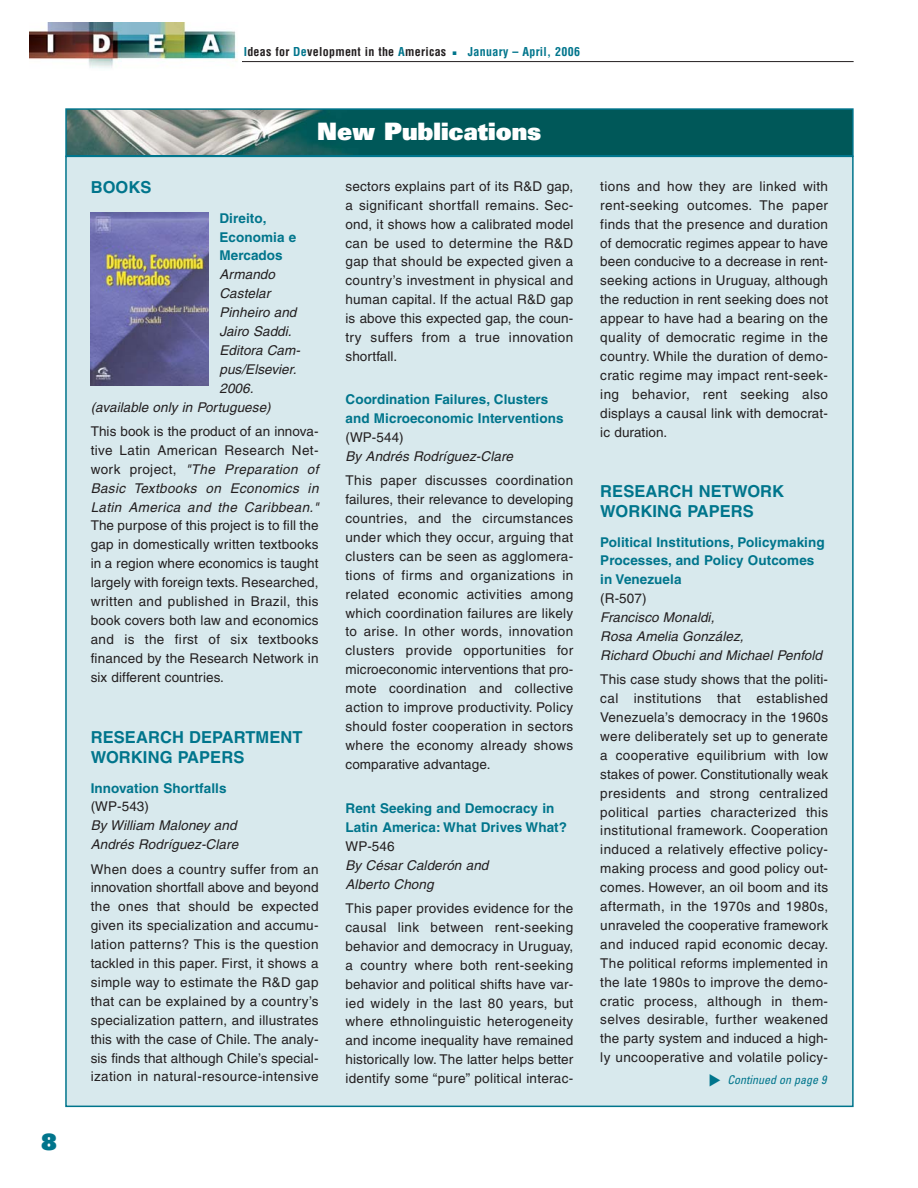
<style>
.page{position:relative;width:918px;height:1188px;background:#fff}
.page>*{position:absolute;margin:0;border:0;box-sizing:border-box;transform-origin:0 0}
.t1{font:700 condensed 27px "Helvetica";color:#00758c}
.t2{font:900 24px "Univers";color:#fff}
.t3{font:900 22.5px "Univers";color:#00758c}
.t4{font:700 16.5px/19.8px "Helvetica";letter-spacing:.005em;color:#00758c}
.t5{font:13.5px/18.9px "Helvetica";letter-spacing:.015em;color:#231f20;text-align:justify}
.t6{font:italic 13.5px/18.9px "Helvetica";letter-spacing:.005em;color:#231f20}
.t7{font:700 13.5px/18.9px "Helvetica";letter-spacing:.005em;color:#00758c}
.t8{font:700 condensed 12px "Helvetica";letter-spacing:.025em;color:#231f20}
.t9{font:700 condensed 12px "Helvetica";letter-spacing:.025em;color:#00758c}
.t10{font:italic condensed 12px "Univers";color:#00758c}
.s1{color:#00758c}
.s2{font-style:normal}
</style>
<div class="page">
<hr style="left:234px;top:61px;width:620px;height:1px;background:#231f20">
<img style="left:30px;top:22px;width:212px;height:46px">
<div style="left:66px;top:156px;width:787px;height:950px;background:#d8e9ed"></div>
<img style="left:68px;top:111px;width:783px;height:43px">
<div style="left:65px;top:108px;width:789px;height:49px;border:2px solid #00758c"></div>
<img style="left:91px;top:212px;width:118px;height:173px">
<h3 class="t3" style="left:41px;top:1134px;width:17px">8</h3>
<p class="t8" style="left:244px;top:47px;width:204px"><span class="s1">I</span>deas for <span class="s1">De</span>velopment in the <span class="s1">A</span>mericas</p>
<h1 class="t1" style="left:450px;top:35px;width:10px">.</h1>
<p class="t9" style="left:468px;top:47px;width:114px">January – April, 2006</p>
<h2 class="t2" style="left:317px;top:122px;width:226px">New Publications</h2>
<p class="t4" style="left:91px;top:179px;width:62px">BOOKS</p>
<p class="t7" style="left:219px;top:210px;width:78px">Direito,<br>Economia e<br>Mercados</p>
<p class="t6" style="left:219px;top:266px;width:57px">Armando</p>
<p class="t6" style="left:219px;top:285px;width:52px">Castelar</p>
<p class="t6" style="left:219px;top:304px;width:78px">Pinheiro and</p>
<p class="t6" style="left:219px;top:323px;width:74px">Jairo Saddi.</p>
<p class="t6" style="left:219px;top:342px;width:82px">Editora Cam-</p>
<p class="t6" style="left:219px;top:361px;width:79px">pus/Elsevier.</p>
<p class="t6" style="left:219px;top:380px;width:36px">2006.</p>
<p class="t6" style="left:91px;top:399px;width:182px">(available only in Portuguese)</p>
<p class="t6" style="left:91px;top:423px;width:229px;text-align:justify"><span class="s2">This book is the product of an innova&shy;tive Latin American Research Net&shy;work project,</span> "The Preparation of Basic Textbooks on Economics in Latin America and the Caribbean."</p>
<p class="t5" style="left:91px;top:518px;width:229px">The purpose of this project is to fill the gap in domestically written textbooks in a region where economics is taught largely with foreign texts. Researched, written and published in Brazil, this book covers both law and economics and is the first of six textbooks financed by the Research Network in six different countries.</p>
<p class="t4" style="left:91px;top:729px;width:213px">RESEARCH DEPARTMENT<br>WORKING PAPERS</p>
<p class="t7" style="left:91px;top:780px;width:137px">Innovation Shortfalls</p>
<p class="t5" style="left:91px;top:799px;width:60px">(WP-543)</p>
<p class="t6" style="left:91px;top:817px;width:149px">By William Maloney and<br>Andrés Rodríguez-Clare</p>
<p class="t5" style="left:91px;top:861px;width:229px">When does a country suffer from an innovation shortfall above and beyond the ones that should be expected given its specialization and accumu&shy;lation patterns? This is the question tackled in this paper. First, it shows a simple way to estimate the R&amp;D gap that can be explained by a country’s specialization pattern, and illustrates this with the case of Chile. The analy&shy;sis finds that although Chile’s special&shy;ization in natural-resource-intensive</p>
<p class="t5" style="left:346px;top:178px;width:229px">sectors explains part of its R&amp;D gap, a significant shortfall remains. Sec&shy;ond, it shows how a calibrated model can be used to determine the R&amp;D gap that should be expected given a country’s investment in physical and human capital. If the actual R&amp;D gap is above this expected gap, the coun&shy;try suffers from a true innovation shortfall.</p>
<p class="t7" style="left:346px;top:391px;width:220px">Coordination Failures, Clusters and Microeconomic Interventions</p>
<p class="t5" style="left:346px;top:429px;width:60px">(WP-544)</p>
<p class="t6" style="left:346px;top:448px;width:169px">By Andrés Rodríguez-Clare</p>
<p class="t5" style="left:346px;top:472px;width:229px">This paper discusses coordination failures, their relevance to developing countries, and the circumstances under which they occur, arguing that clusters can be seen as agglomera&shy;tions of firms and organizations in related economic activities among which coordination failures are likely to arise. In other words, innovation clusters provide opportunities for microeconomic interventions that pro&shy;mote coordination and collective action to improve productivity. Policy should foster cooperation in sectors where the economy already shows comparative advantage.</p>
<p class="t7" style="left:346px;top:800px;width:223px">Rent Seeking and Democracy in<br>Latin America: What Drives What?</p>
<p class="t5" style="left:346px;top:838px;width:51px">WP-546</p>
<p class="t6" style="left:346px;top:857px;width:144px">By César Calderón and<br>Alberto Chong</p>
<p class="t5" style="left:346px;top:900px;width:229px">This paper provides evidence for the causal link between rent-seeking behavior and democracy in Uruguay, a country where both rent-seeking behavior and political shifts have var&shy;ied widely in the last 80 years, but where ethnolinguistic heterogeneity and income inequality have remained historically low. The latter helps better identify some “pure” political interac-</p>
<p class="t5" style="left:600px;top:178px;width:229px">tions and how they are linked with rent-seeking outcomes. The paper finds that the presence and duration of democratic regimes appear to have been conducive to a decrease in rent&shy;seeking actions in Uruguay, although the reduction in rent seeking does not appear to have had a bearing on the quality of democratic regime in the country. While the duration of demo&shy;cratic regime may impact rent-seek&shy;ing behavior, rent seeking also displays a causal link with democrat&shy;ic duration.</p>
<p class="t4" style="left:600px;top:483px;width:185px">RESEARCH NETWORK<br>WORKING PAPERS</p>
<p class="t7" style="left:600px;top:534px;width:226px">Political Institutions, Policymaking<br>Processes, and Policy Outcomes in Venezuela</p>
<p class="t5" style="left:600px;top:590px;width:48px">(R-507)</p>
<p class="t6" style="left:600px;top:609px;width:223px">Francisco Monaldi,<br>Rosa Amelia González,<br>Richard Obuchi and Michael Penfold</p>
<p class="t5" style="left:600px;top:671px;width:229px">This case study shows that the politi&shy;cal institutions that established Venezuela’s democracy in the 1960s were deliberately set up to generate a cooperative equilibrium with low stakes of power. Constitutionally weak presidents and strong centralized political parties characterized this institutional framework. Cooperation induced a relatively effective policy&shy;making process and good policy out&shy;comes. However, an oil boom and its aftermath, in the 1970s and 1980s, unraveled the cooperative framework and induced rapid economic decay.<br>The political reforms implemented in the late 1980s to improve the demo&shy;cratic process, although in them&shy;selves desirable, further weakened the party system and induced a high&shy;ly uncooperative and volatile policy-</p>
<p class="t10" style="left:728px;top:1075px;width:100px">Continued on page 9</p>
</div>
